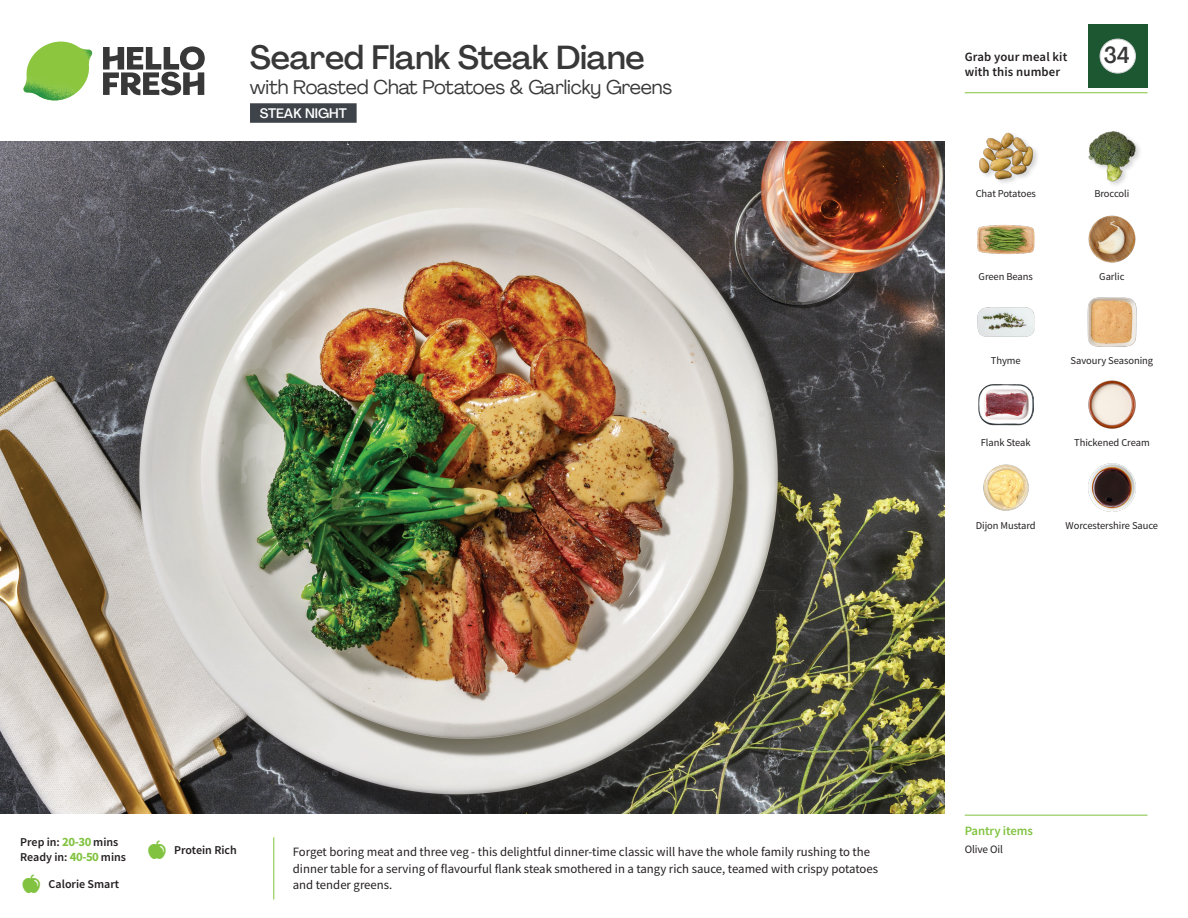
<style>
.page{position:relative;width:1188px;height:918px;background:#fff}
.page>*{position:absolute;margin:0;border:0;box-sizing:border-box;transform-origin:0 0}
._15_Titel_UK{font:500 33px "Agrandir";letter-spacing:-.01em;color:#383839}
._002_Label_Nr{font:500 22.8px "Agrandir";color:#383839;scale:.94 1}
._15_Titel_UK-2{font:19.5px "Agrandir";letter-spacing:-.01em;color:#383839}
.t1{font:500 13.5px "Agrandir";color:#fff}
.Step_6_Text_AU{font:12.75px/16.5px "Source Sans Pro";color:#231f20}
.t2{font:600 12.75px/15px "Source Sans Pro";letter-spacing:.01em;color:#231f20}
._04_Headers_Front{font:600 12.75px "Source Sans Pro";letter-spacing:-.01em;color:#81c340}
._04_Intro{font:600 12px "Source Sans Pro";color:#231f20}
._05_Pantry{font:11.25px "Source Sans Pro";letter-spacing:-.01em;color:#231f20}
._18_FRONT_ingredients{font:10.5px "Source Sans Pro";letter-spacing:-.005em;color:#231f20}
.s1{font-weight:700;font-size:12.75px;color:#81c340}
</style>
<div class="page">
<svg style="left:103px;top:46px;width:102px;height:49px"></svg>
<img style="left:23px;top:42px;width:69px;height:59px">
<img style="left:0;top:142px;width:945px;height:672px">
<div style="left:250px;top:103px;width:107px;height:20px;background:#3d4349"></div>
<img style="left:1087px;top:297px;width:50px;height:50px">
<img style="left:1088px;top:380px;width:48px;height:49px">
<img style="left:978px;top:384px;width:55px;height:42px">
<img style="left:983px;top:464px;width:46px;height:47px">
<img style="left:977px;top:307px;width:57px;height:30px">
<img style="left:977px;top:225px;width:57px;height:30px">
<img style="left:1088px;top:215px;width:48px;height:48px">
<div style="left:978px;top:132px;width:62px;height:54px;background:#231f20;opacity:.2"></div>
<img style="left:978px;top:132px;width:55px;height:51px">
<img style="left:1088px;top:131px;width:52px;height:52px">
<img style="left:1088px;top:463px;width:48px;height:49px">
<hr style="left:965px;top:815px;width:183px;height:1px;background:#81c340">
<hr style="left:965px;top:92px;width:183px;height:1px;background:#81c340">
<div style="left:1088px;top:24px;width:60px;height:64px;background:#1d5732"></div>
<div style="left:1100px;top:39px;width:35px;height:34px;background:#fff;border-radius:50%"></div>
<div style="left:1100px;top:39px;width:36px;height:34px;border:1px solid #d1d2d4;border-radius:50%"></div>
<p class="_15_Titel_UK" style="left:250px;top:37px;width:396px">Seared Flank Steak Diane</p>
<p class="_15_Titel_UK-2" style="left:250px;top:75px;width:424px">with Roasted Chat Potatoes &amp; Garlicky Greens</p>
<p class="t1" style="left:260px;top:104px;width:88px">STEAK NIGHT</p>
<p class="t2" style="left:965px;top:49px;width:104px">Grab your meal kit with this number</p>
<p class="_002_Label_Nr" style="left:1104px;top:41px;width:29px">34</p>
<p class="_18_FRONT_ingredients" style="left:976px;top:187px;width:62px">Chat Potatoes</p>
<p class="_18_FRONT_ingredients" style="left:1094px;top:187px;width:37px">Broccoli</p>
<p class="_18_FRONT_ingredients" style="left:979px;top:270px;width:56px">Green Beans</p>
<p class="_18_FRONT_ingredients" style="left:1099px;top:270px;width:27px">Garlic</p>
<p class="_18_FRONT_ingredients" style="left:991px;top:353px;width:31px">Thyme</p>
<p class="_18_FRONT_ingredients" style="left:1071px;top:353px;width:84px">Savoury Seasoning</p>
<p class="_18_FRONT_ingredients" style="left:981px;top:435px;width:51px">Flank Steak</p>
<p class="_18_FRONT_ingredients" style="left:1074px;top:435px;width:77px">Thickened Cream</p>
<p class="_18_FRONT_ingredients" style="left:976px;top:519px;width:62px">Dijon Mustard</p>
<p class="_18_FRONT_ingredients" style="left:1066px;top:519px;width:94px">Worcestershire Sauce</p>
<p class="_04_Intro" style="left:20px;top:834px;width:100px">Prep in: <span class="s1">20-30</span> mins</p>
<p class="_04_Intro" style="left:20px;top:849px;width:107px">Ready in: <span class="s1">40-50</span> mins</p>
<p class="_04_Intro" style="left:49px;top:876px;width:72px">Calorie Smart</p>
<p class="_04_Intro" style="left:174px;top:842px;width:64px">Protein Rich</p>
<p class="Step_6_Text_AU" style="left:293px;top:844px;width:587px">Forget boring meat and three veg - this delightful dinner-time classic will have the whole family rushing to the dinner table for a serving of flavourful flank steak smothered in a tangy rich sauce, teamed with crispy potatoes and tender greens.</p>
<p class="_04_Headers_Front" style="left:965px;top:822px;width:70px">Pantry items</p>
<p class="_05_Pantry" style="left:965px;top:842px;width:40px">Olive Oil</p>
</div>
